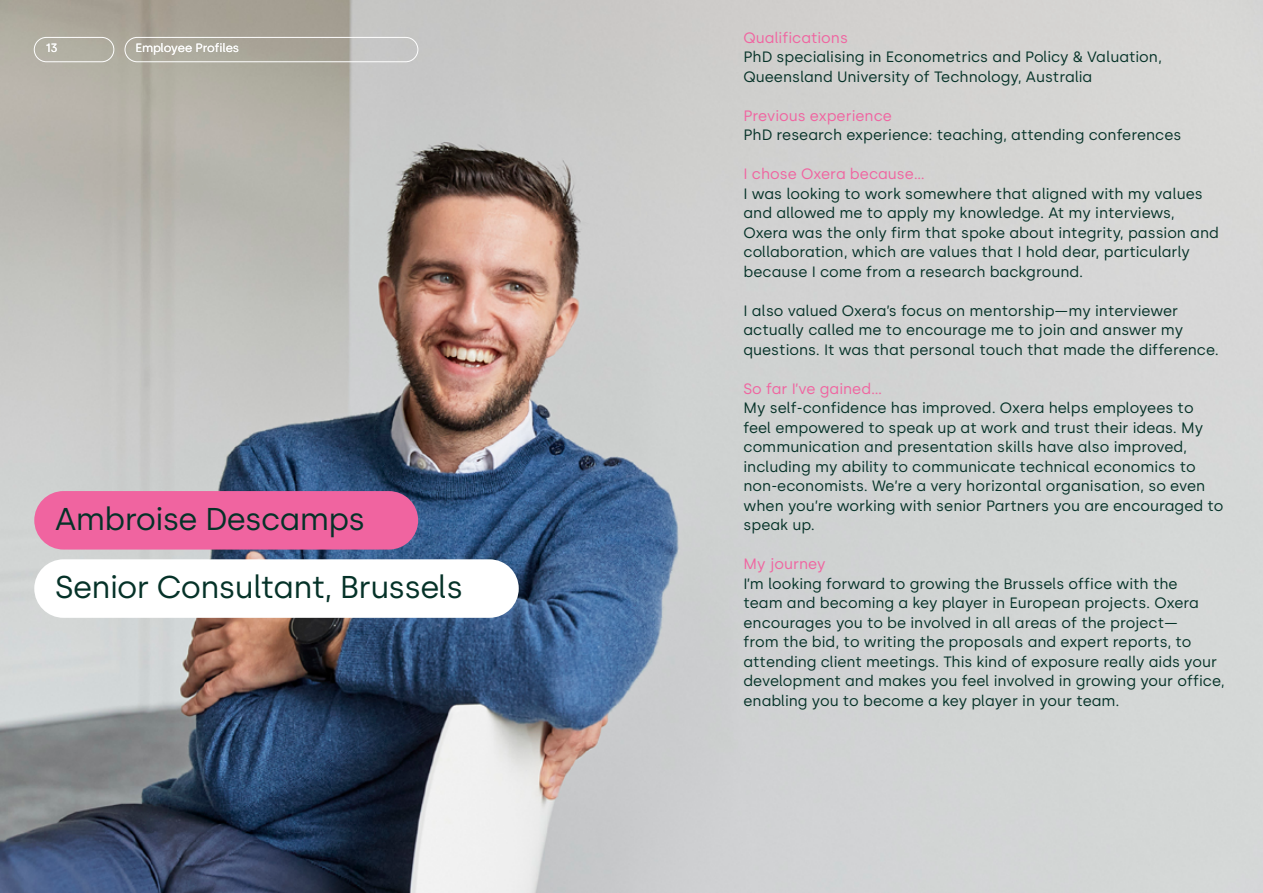
<style>
.page{position:relative;width:1263px;height:893px;background:#fff}
.page>*{position:absolute;margin:0;border:0;box-sizing:border-box;transform-origin:0 0}
.t1{font:31.5px/68.2px "Silka";letter-spacing:-.02em;color:#053228}
.t2{font:15px/19.5px "Silka";color:#053228}
.t3{font:15px "Silka";color:#f064a0}
.t4{font:12px "Silka";letter-spacing:-.005em;color:#fff}
</style>
<div class="page">
<img style="left:0;top:0;width:1263px;height:893px">
<div style="left:34px;top:37px;width:80px;height:25px;border:1px solid #fff;border-radius:12px"></div>
<div style="left:125px;top:37px;width:293px;height:25px;border:1px solid #fff;border-radius:12px"></div>
<div style="left:34px;top:491px;width:384px;height:59px;background:#f064a0;border-radius:29px"></div>
<div style="left:34px;top:559px;width:485px;height:59px;background:#fff;border-radius:29px"></div>
<p class="t4" style="left:45px;top:41px;width:14px">13</p>
<p class="t4" style="left:135px;top:41px;width:105px">Employee Profiles</p>
<h1 class="t1" style="left:55px;top:485px;width:409px">Ambroise Descamps<br>Senior Consultant, Brussels</h1>
<p class="t3" style="left:743px;top:28px;width:106px">Qualifications</p>
<p class="t2" style="left:743px;top:47px;width:420px">PhD specialising in Econometrics and Policy &amp; Valuation,<br>Queensland University of Technology, Australia</p>
<p class="t3" style="left:743px;top:106px;width:150px">Previous experience</p>
<p class="t2" style="left:743px;top:125px;width:440px">PhD research experience: teaching, attending conferences</p>
<p class="t3" style="left:743px;top:165px;width:183px">I chose Oxera because…</p>
<p class="t2" style="left:743px;top:184px;width:477px">I was looking to work somewhere that aligned with my values and allowed me to apply my knowledge. At my interviews, Oxera was the only firm that spoke about integrity, passion and collaboration, which are values that I hold dear, particularly because I come from a research background.</p>
<p class="t2" style="left:743px;top:301px;width:477px">I also valued Oxera’s focus on mentorship—my interviewer actually called me to encourage me to join and answer my questions. It was that personal touch that made the difference.</p>
<p class="t3" style="left:743px;top:379px;width:140px">So far I’ve gained…</p>
<p class="t2" style="left:743px;top:398px;width:481px">My self-confidence has improved. Oxera helps employees to feel empowered to speak up at work and trust their ideas. My communication and presentation skills have also improved, including my ability to communicate technical economics to non-economists. We’re a very horizontal organisation, so even when you’re working with senior Partners you are encouraged to speak up.</p>
<p class="t3" style="left:743px;top:555px;width:84px">My journey</p>
<p class="t2" style="left:743px;top:574px;width:483px">I’m looking forward to growing the Brussels office with the<br>team and becoming a key player in European projects. Oxera encourages you to be involved in all areas of the project—<br>from the bid, to writing the proposals and expert reports, to attending client meetings. This kind of exposure really aids your development and makes you feel involved in growing your office, enabling you to become a key player in your team.</p>
</div>
